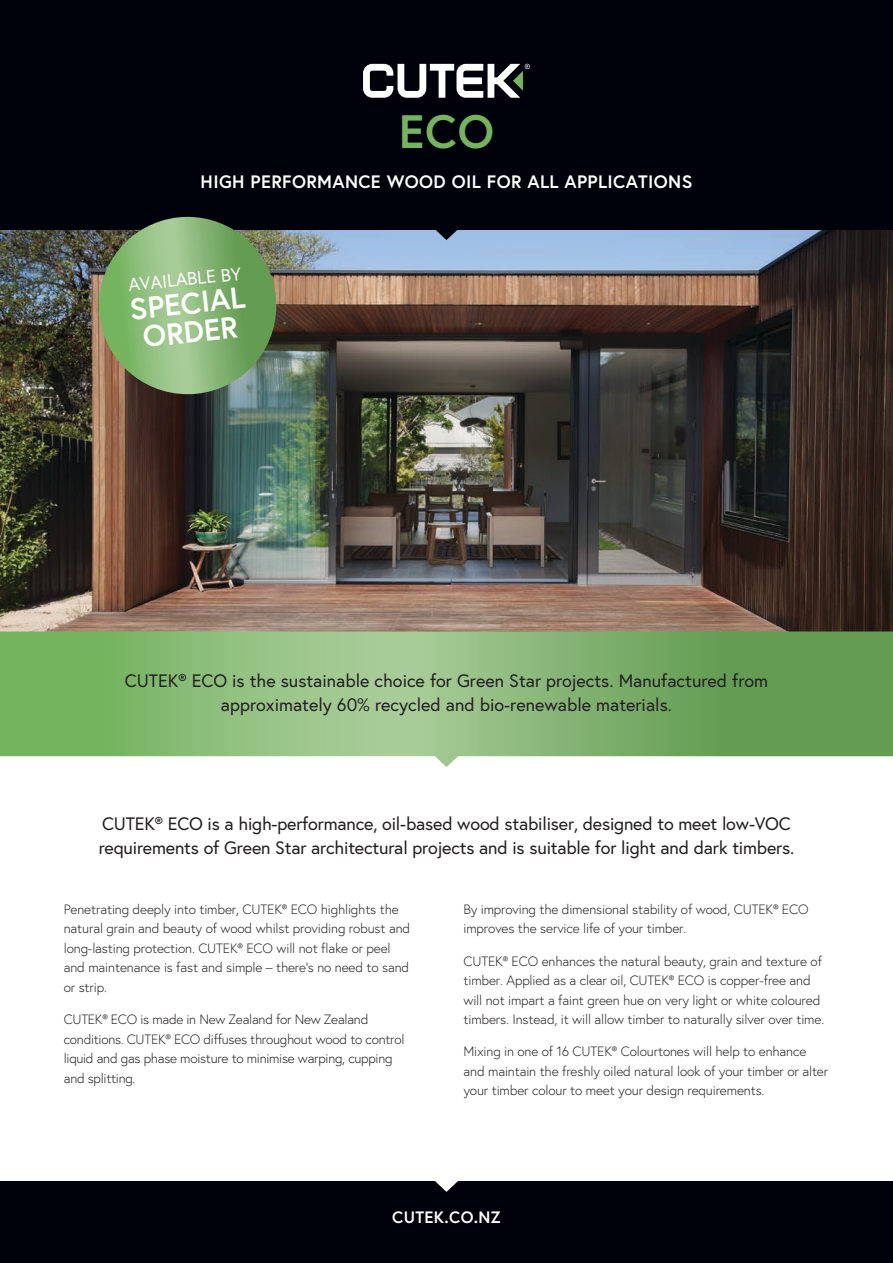
<style>
.page{position:relative;width:893px;height:1263px;background:#fff}
.page>*{position:absolute;margin:0;border:0;box-sizing:border-box;transform-origin:0 0}
.t1{font:700 46.8px "Europa";color:#75b45f}
.t2{font:700 30px/28.5px "Europa";color:#fff;text-align:center}
.t3{font:18px/24px "Europa";letter-spacing:-.01em;color:#231f20;text-align:center}
.t4{font:700 18px "Europa";letter-spacing:.02em;color:#fff}
.t5{font:18px "Europa";color:#fff}
.t6{font:700 16.5px "Europa";letter-spacing:.02em;color:#fff}
.t7{font:300 13.5px/19.5px "Europa";letter-spacing:-.01em;color:#231f20}
</style>
<div class="page">
<img style="left:0;top:229px;width:893px;height:402px">
<div style="left:0;top:0;width:893px;height:229px;background:#00020b"></div>
<svg style="left:434px;top:229px;width:25px;height:11px"></svg>
<svg style="left:0;top:631px;width:893px;height:136px;background:#8bba7b"></svg>
<div style="left:0;top:1182px;width:893px;height:81px;background:#00020b"></div>
<svg style="left:434px;top:1181px;width:25px;height:11px"></svg>
<svg style="left:363px;top:64px;width:167px;height:34px"></svg>
<svg style="left:94px;top:217px;width:187px;height:182px;background:#7b9c69"></svg>
<h1 class="t1" style="left:399px;top:101px;width:97px">ECO</h1>
<h3 class="t4" style="left:201px;top:170px;width:493px">HIGH PERFORMANCE WOOD OIL FOR ALL APPLICATIONS</h3>
<h3 class="t5" style="left:127px;top:274px;width:115px;rotate:-6deg">AVAILABLE BY</h3>
<h2 class="t2" style="left:128px;top:295px;width:117px;rotate:-6deg">SPECIAL<br>ORDER</h2>
<h3 class="t3" style="left:125px;top:669px;width:645px">CUTEK® ECO is the sustainable choice for Green Star projects. Manufactured from approximately 60% recycled and bio-renewable materials.</h3>
<h3 class="t3" style="left:99px;top:812px;width:697px;text-align:left">CUTEK® ECO is a high-performance, oil-based wood stabiliser, designed to meet low-VOC requirements of Green Star architectural projects and is suitable for light and dark timbers.</h3>
<p class="t7" style="left:64px;top:899px;width:348px">Penetrating deeply into timber, CUTEK® ECO highlights the natural grain and beauty of wood whilst providing robust and long-lasting protection. CUTEK® ECO will not flake or peel and maintenance is fast and simple – there’s no need to sand or strip.</p>
<p class="t7" style="left:64px;top:1010px;width:342px">CUTEK® ECO is made in New Zealand for New Zealand conditions. CUTEK® ECO diffuses throughout wood to control liquid and gas phase moisture to minimise warping, cupping and splitting.</p>
<p class="t7" style="left:463px;top:899px;width:347px">By improving the dimensional stability of wood, CUTEK® ECO improves the service life of your timber.</p>
<p class="t7" style="left:463px;top:951px;width:362px">CUTEK® ECO enhances the natural beauty, grain and texture of timber. Applied as a clear oil, CUTEK® ECO is copper-free and will not impart a faint green hue on very light or white coloured timbers. Instead, it will allow timber to naturally silver over time.</p>
<p class="t7" style="left:463px;top:1042px;width:366px">Mixing in one of 16 CUTEK® Colourtones will help to enhance and maintain the freshly oiled natural look of your timber or alter your timber colour to meet your design requirements.</p>
<p class="t6" style="left:392px;top:1207px;width:110px">CUTEK.CO.NZ</p>
</div>
